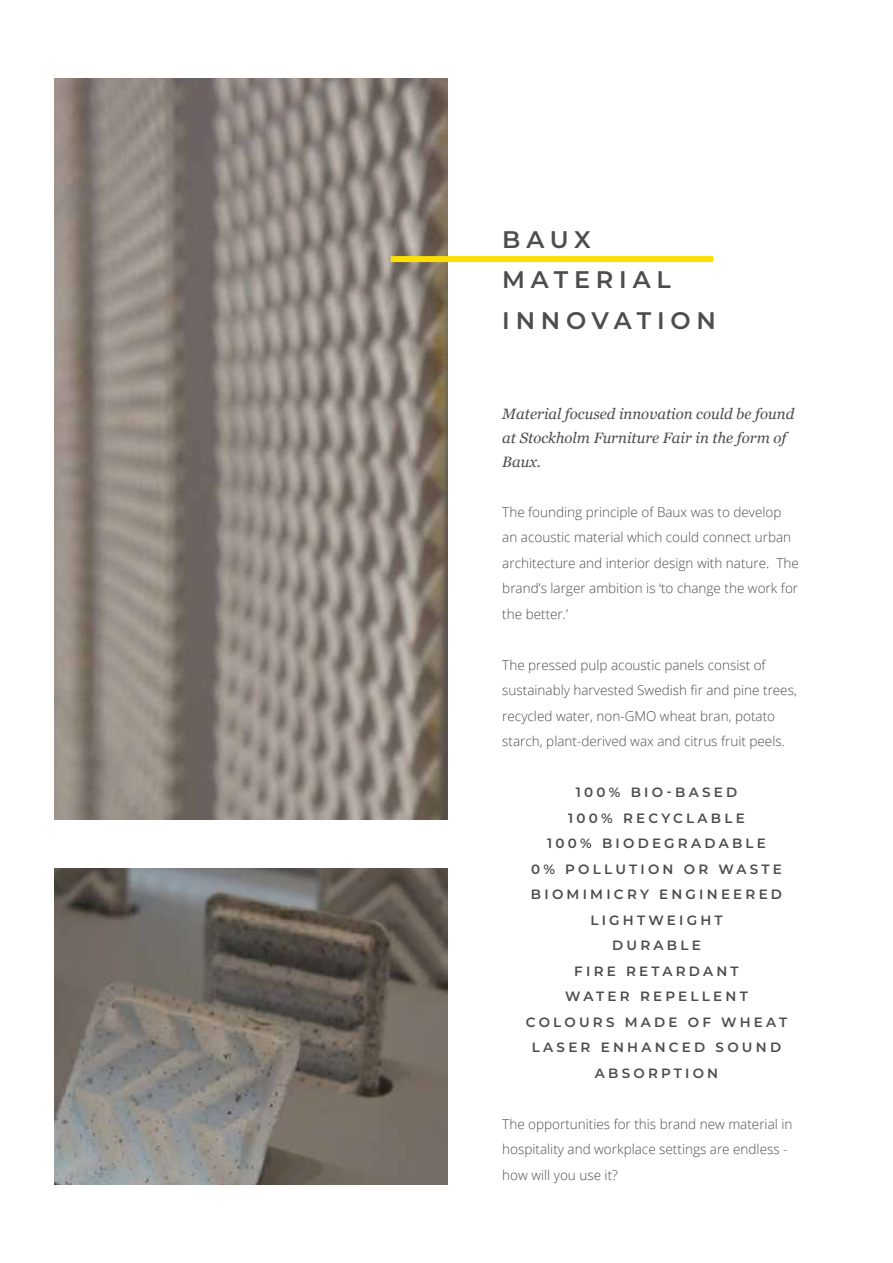
<style>
.page{position:relative;width:893px;height:1263px;background:#fff}
.page>*{position:absolute;margin:0;border:0;box-sizing:border-box;transform-origin:0 0}
.t1{font:600 24px/40.5px "Montserrat";letter-spacing:.24em;color:#4d4d4f}
.t2{font:italic 15px/24px "Georgia";color:#4d4d4f}
.t3{font:300 13.5px/25.5px "Open Sans";color:#4d4d4f}
.t4{font:600 13.5px/25.5px "Montserrat";letter-spacing:.24em;color:#4d4d4f;text-align:center}
</style>
<div class="page">
<img style="left:54px;top:79px;width:393px;height:740px">
<img style="left:54px;top:868px;width:393px;height:316px">
<div style="left:391px;top:256px;width:322px;height:6px;background:#fee000"></div>
<h1 class="t1" style="left:502px;top:218px;width:215px">BAUX<br>MATERIAL<br>INNOVATION</h1>
<p class="t2" style="left:502px;top:402px;width:294px">Material focused innovation could be found at Stockholm Furniture Fair in the form of<br>Baux.</p>
<p class="t3" style="left:502px;top:498px;width:298px">The founding principle of Baux was to develop an acoustic material which could connect urban architecture and interior design with nature. The brand’s larger ambition is ‘to change the work for the better.’</p>
<p class="t3" style="left:502px;top:652px;width:296px">The pressed pulp acoustic panels consist of sustainably harvested Swedish fir and pine trees, recycled water, non-GMO wheat bran, potato starch, plant-derived wax and citrus fruit peels.</p>
<p class="t4" style="left:526px;top:779px;width:263px">100% BIO-BASED<br>100% RECYCLABLE<br>100% BIODEGRADABLE<br>0% POLLUTION OR WASTE<br>BIOMIMICRY ENGINEERED<br>LIGHTWEIGHT<br>DURABLE<br>FIRE RETARDANT<br>WATER REPELLENT<br>COLOURS MADE OF WHEAT<br>LASER ENHANCED SOUND<br>ABSORPTION</p>
<p class="t3" style="left:502px;top:1111px;width:292px">The opportunities for this brand new material in hospitality and workplace settings are endless - how will you use it?</p>
</div>
